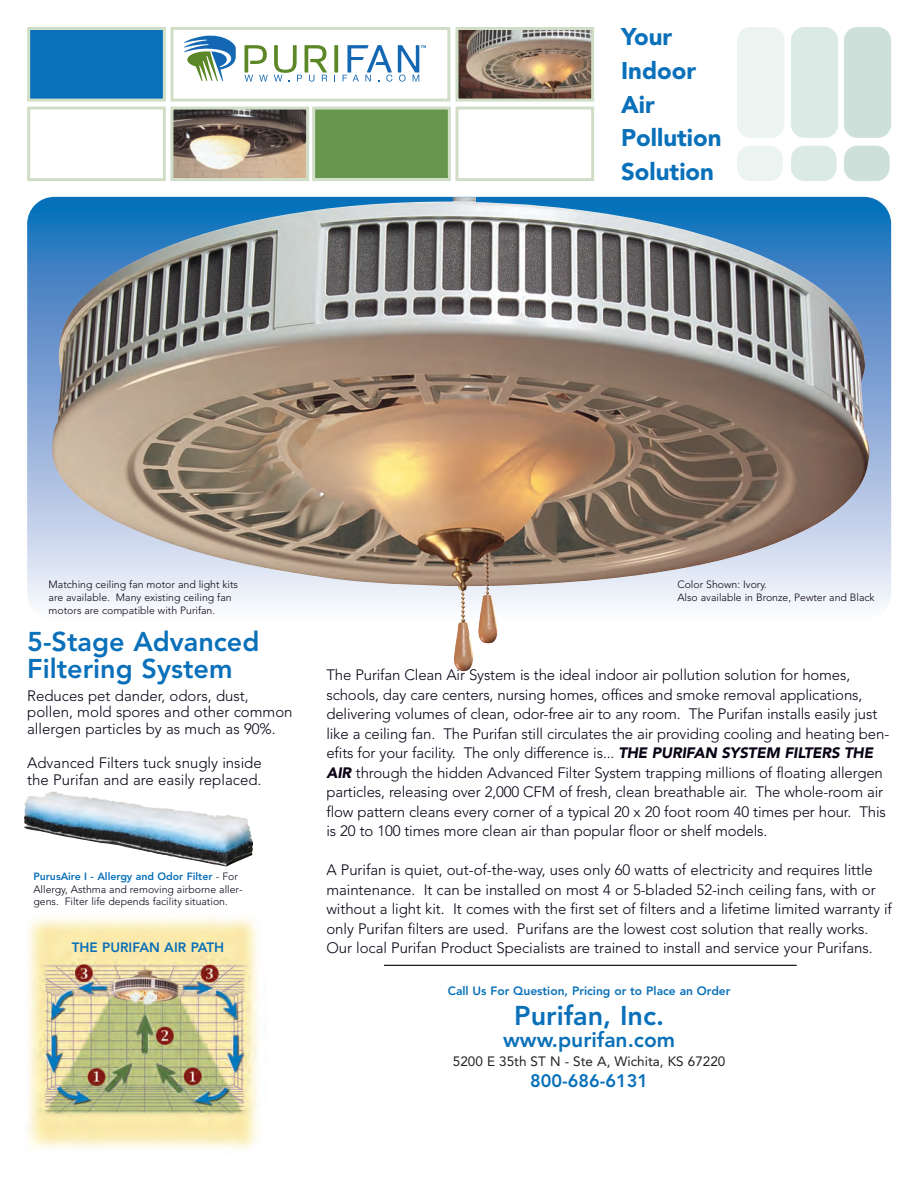
<style>
.page{position:relative;width:918px;height:1188px;background:#fff}
.page>*{position:absolute;margin:0;border:0;box-sizing:border-box;transform-origin:0 0}
.t1{font:800 27px/27px "Avenir";color:#0970b9}
.t2{font:900 24px/33.8px "Avenir";color:#0970b9}
.t3{font:800 21px "Avenir";color:#0970b9}
.t4{font:800 18px "Avenir";color:#0970b9}
.t5{font:300 15px/19.5px "Avenir";letter-spacing:-.01em;color:#0a0215}
.t6{font:13.5px "Avenir";color:#231f20}
.t7{font:800 13.5px "Avenir";color:#0970b9}
.t8{font:800 12px "Avenir";color:#0970b9}
.t9{font:300 10.5px/12.6px "Avenir";color:#0a0215}
.s1{font-weight:800;color:#0970b9}
.s2{font-weight:900;font-style:italic}
</style>
<div class="page">
<img style="left:28px;top:917px;width:231px;height:232px">
<svg style="left:27px;top:197px;width:864px;height:423px;background:#87acd8"></svg>
<svg style="left:334px;top:45px;width:4px;height:28px"></svg>
<svg style="left:184px;top:36px;width:52px;height:45px"></svg>
<svg style="left:245px;top:45px;width:23px;height:36px"></svg>
<svg style="left:274px;top:45px;width:53px;height:37px"></svg>
<svg style="left:343px;top:45px;width:49px;height:37px"></svg>
<svg style="left:398px;top:45px;width:28px;height:37px"></svg>
<div style="left:170px;top:27px;width:280px;height:75px;border:3px solid #d0ddc7"></div>
<img style="left:460px;top:31px;width:130px;height:67px">
<div style="left:456px;top:27px;width:138px;height:75px;border:3px solid #d0ddc7"></div>
<img style="left:174px;top:111px;width:131px;height:66px">
<div style="left:170px;top:107px;width:139px;height:74px;border:3px solid #d0ddc7"></div>
<div style="left:30px;top:30px;width:133px;height:69px;background:#0970b9"></div>
<div style="left:27px;top:27px;width:139px;height:75px;border:3px solid #d0ddc7"></div>
<div style="left:27px;top:107px;width:139px;height:74px;border:3px solid #d0ddc7"></div>
<div style="left:315px;top:110px;width:133px;height:68px;background:#67964f"></div>
<div style="left:312px;top:107px;width:139px;height:74px;border:3px solid #d0ddc7"></div>
<div style="left:456px;top:107px;width:138px;height:74px;border:3px solid #d0ddc7"></div>
<div style="left:791px;top:27px;width:47px;height:111px;background:#dceae5;border-radius:14px"></div>
<div style="left:791px;top:146px;width:46px;height:35px;background:#dceae5;border-radius:14px"></div>
<div style="left:844px;top:27px;width:47px;height:111px;background:#cde0da;border-radius:14px"></div>
<div style="left:844px;top:146px;width:46px;height:35px;background:#cde0da;border-radius:14px"></div>
<div style="left:737px;top:27px;width:47px;height:111px;background:#ecf4f2;border-radius:14px"></div>
<div style="left:737px;top:146px;width:46px;height:35px;background:#ecf4f2;border-radius:14px"></div>
<img style="left:52px;top:197px;width:818px;height:474px">
<img style="left:24px;top:791px;width:229px;height:76px">
<svg style="left:384px;top:965px;width:413px;height:1px"></svg>
<h2 class="t2" style="left:621px;top:22px;width:102px">Your<br>Indoor<br>Air<br>Pollution<br>Solution</h2>
<p class="t9" style="left:49px;top:579px;width:191px">Matching ceiling fan motor and light kits are available. Many existing ceiling fan motors are compatible with Purifan.</p>
<h1 class="t1" style="left:27px;top:631px;width:234px">5-Stage Advanced<br>Filtering System</h1>
<p class="t5" style="left:27px;top:688px;width:267px;line-height:16.5px">Reduces pet dander, odors, dust, pollen, mold spores and other common allergen particles by as much as 90%.</p>
<p class="t5" style="left:27px;top:756px;width:236px;line-height:16.5px">Advanced Filters tuck snugly inside the Purifan and are easily replaced.</p>
<p class="t9" style="left:33px;top:871px;width:211px"><span class="s1">PurusAire I - Allergy and Odor Filter</span> - For<br>Allergy, Asthma and removing airborne aller&shy;gens. Filter life depends facility situation.</p>
<p class="t7" style="left:72px;top:942px;width:154px">THE PURIFAN AIR PATH</p>
<p class="t9" style="left:677px;top:579px;width:199px">Color Shown: Ivory.<br>Also available in Bronze, Pewter and Black</p>
<p class="t5" style="left:326px;top:667px;width:564px">The Purifan Clean Air System is the ideal indoor air pollution solution for homes, schools, day care centers, nursing homes, offices and smoke removal applications, delivering volumes of clean, odor-free air to any room. The Purifan installs easily just like a ceiling fan. The Purifan still circulates the air providing cooling and heating ben&shy;efits for your facility. The only difference is... <span class="s2">THE PURIFAN SYSTEM FILTERS THE AIR</span> through the hidden Advanced Filter System trapping millions of floating allergen particles, releasing over 2,000 CFM of fresh, clean breathable air. The whole-room air flow pattern cleans every corner of a typical 20 x 20 foot room 40 times per hour. This is 20 to 100 times more clean air than popular floor or shelf models.</p>
<p class="t5" style="left:326px;top:862px;width:567px">A Purifan is quiet, out-of-the-way, uses only 60 watts of electricity and requires little maintenance. It can be installed on most 4 or 5-bladed 52-inch ceiling fans, with or without a light kit. It comes with the first set of filters and a lifetime limited warranty if only Purifan filters are used. Purifans are the lowest cost solution that really works.<br>Our local Purifan Product Specialists are trained to install and service your Purifans.</p>
<p class="t8" style="left:448px;top:986px;width:284px">Call Us For Question, Pricing or to Place an Order</p>
<h1 class="t1" style="left:514px;top:1004px;width:151px">Purifan, Inc.</h1>
<h3 class="t3" style="left:503px;top:1031px;width:173px">www.purifan.com</h3>
<p class="t6" style="left:453px;top:1055px;width:274px">5200 E 35th ST N - Ste A, Wichita, KS 67220</p>
<p class="t4" style="left:530px;top:1073px;width:119px">800-686-6131</p>
</div>
